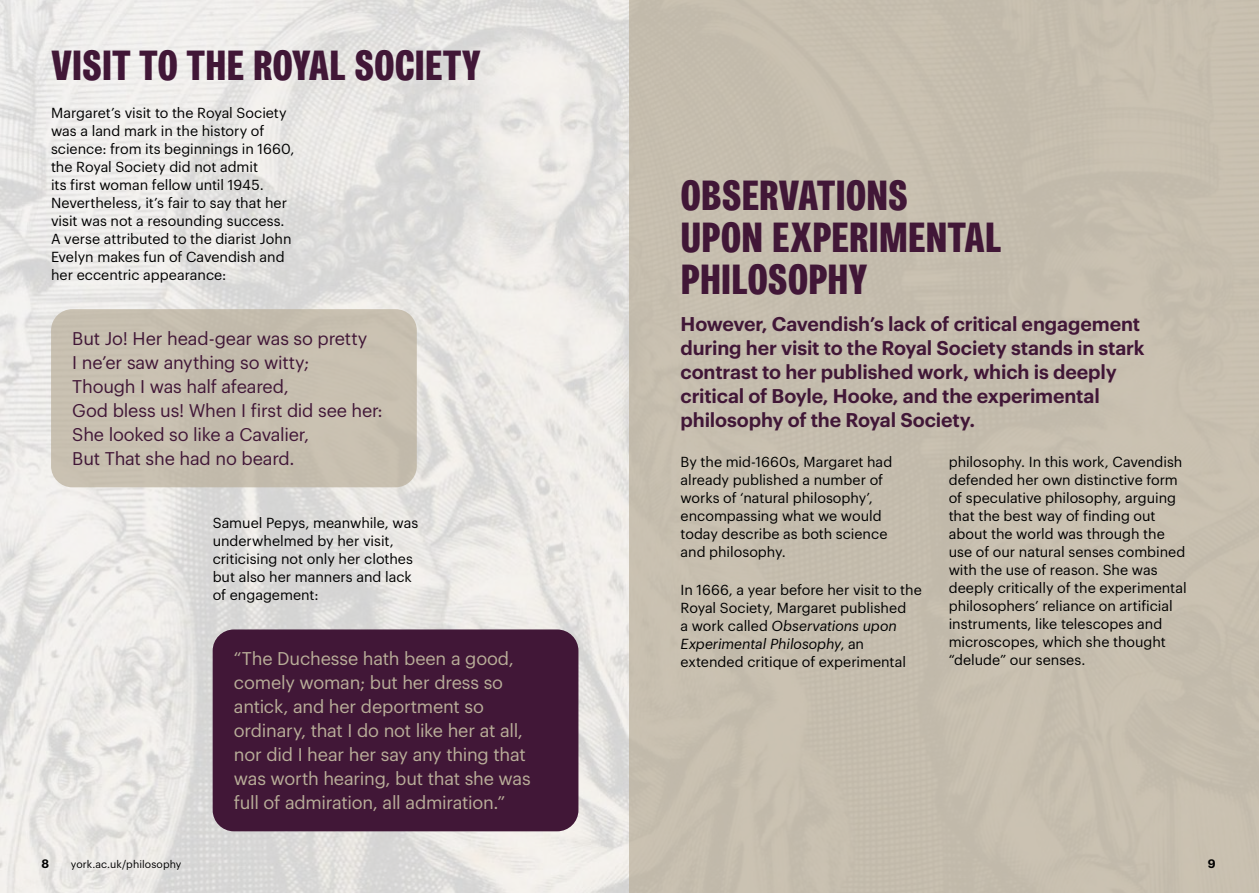
<style>
.page{position:relative;width:1259px;height:893px;background:#fff}
.page>*{position:absolute;margin:0;border:0;box-sizing:border-box;transform-origin:0 0}
.t1{font:600 condensed 42px/42px "York Grot";letter-spacing:-.01em;color:#411737}
.intro{font:600 19.5px/24px "Graphik";letter-spacing:-.005em;color:#411737}
.new_quote{font:18px/24px "Graphik";letter-spacing:-.015em;color:#b9ae99}
.new_quote-2{font:18px "Graphik";letter-spacing:-.01em;color:#411737}
.Body_9_5_pt{font:14.25px/18px "Graphik";color:#000}
.t2{font:600 12px "Graphik";color:#000}
.t3{font:10.5px "Graphik";letter-spacing:.01em;color:#000}
.s1{font-style:italic}
</style>
<div class="page">
<img style="left:0;top:0;width:629px;height:893px">
<div style="left:629px;top:0;width:630px;height:893px;background:#c6beae"></div>
<div style="left:51px;top:309px;width:366px;height:178px;background:#c7bfaf;border-radius:21px"></div>
<div style="left:213px;top:629px;width:365px;height:202px;background:#411737;border-radius:21px"></div>
<h3 class="t1" style="left:51px;top:47px;width:431px">VISIT TO THE ROYAL SOCIETY</h3>
<p class="Body_9_5_pt" style="left:51px;top:102px;width:245px">Margaret’s visit to the Royal Society was a land mark in the history of science: from its beginnings in 1660, the Royal Society did not admit<br>its first woman fellow until 1945.<br>Nevertheless, it’s fair to say that her visit was not a resounding success.<br>A verse attributed to the diarist John Evelyn makes fun of Cavendish and her eccentric appearance:</p>
<p class="new_quote-2" style="left:72px;top:325px;width:296px">But Jo! Her head-gear was so pretty</p>
<p class="new_quote-2" style="left:72px;top:349px;width:238px">I ne’er saw anything so witty;</p>
<p class="new_quote-2" style="left:72px;top:373px;width:218px">Though I was half afeared,</p>
<p class="new_quote-2" style="left:72px;top:397px;width:312px">God bless us! When I first did see her:</p>
<p class="new_quote-2" style="left:72px;top:421px;width:238px">She looked so like a Cavalier,</p>
<p class="new_quote-2" style="left:72px;top:445px;width:224px">But That she had no beard.</p>
<p class="Body_9_5_pt" style="left:213px;top:513px;width:207px">Samuel Pepys, meanwhile, was underwhelmed by her visit, criticising not only her clothes but also her manners and lack of engagement:</p>
<p class="new_quote" style="left:234px;top:645px;width:298px">“The Duchesse hath been a good, comely woman; but her dress so antick, and her deportment so ordinary, that I do not like her at all, nor did I hear her say any thing that was worth hearing, but that she was full of admiration, all admiration.”</p>
<h3 class="t1" style="left:680px;top:176px;width:322px">OBSERVATIONS<br>UPON EXPERIMENTAL<br>PHILOSOPHY</h3>
<p class="intro" style="left:680px;top:310px;width:465px">However, Cavendish’s lack of critical engagement during her visit to the Royal Society stands in stark contrast to her published work, which is deeply critical of Boyle, Hooke, and the experimental philosophy of the Royal Society.</p>
<p class="Body_9_5_pt" style="left:680px;top:452px;width:213px">By the mid-1660s, Margaret had already published a number of works of ‘natural philosophy’, encompassing what we would today describe as both science and philosophy.</p>
<p class="Body_9_5_pt" style="left:680px;top:579px;width:243px">In 1666, a year before her visit to the Royal Society, Margaret published<br>a work called <span class="s1">Observations upon Experimental Philosophy</span>, an extended critique of experimental</p>
<p class="Body_9_5_pt" style="left:948px;top:452px;width:239px">philosophy. In this work, Cavendish defended her own distinctive form of speculative philosophy, arguing that the best way of finding out about the world was through the use of our natural senses combined with the use of reason. She was deeply critically of the experimental philosophers’ reliance on artificial instruments, like telescopes and microscopes, which she thought “delude” our senses.</p>
<p class="t2" style="left:41px;top:855px;width:9px">8</p>
<p class="t3" style="left:71px;top:856px;width:112px">york.ac.uk/philosophy</p>
<p class="t2" style="left:1207px;top:855px;width:9px">9</p>
</div>
